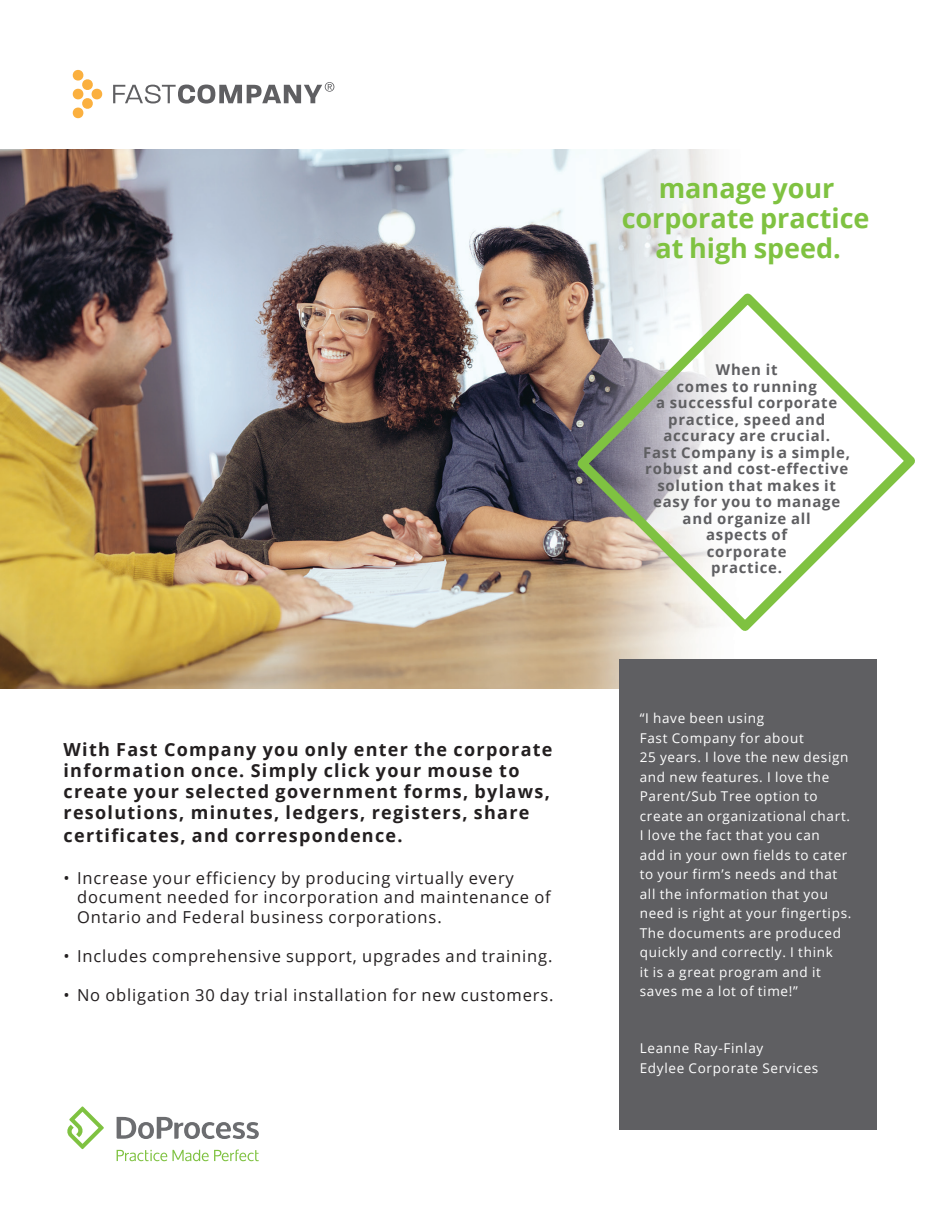
<style>
.page{position:relative;width:945px;height:1215px;background:#fff}
.page>*{position:absolute;margin:0;border:0;box-sizing:border-box;transform-origin:0 0}
.t1{font:700 27px/30px "Open Sans";color:#7fc241;text-align:center}
.t2{font:700 18px/21.5px "Open Sans";letter-spacing:.07em;color:#231f20}
.t3{font:16.5px/19.5px "Open Sans";letter-spacing:.05em;color:#231f20}
.t4{font:700 14.85px/16.5px "Open Sans";letter-spacing:.05em;color:#5f5f62;text-align:center}
.t5{font:13.5px/19.5px "Open Sans";letter-spacing:.05em;color:#fff}
</style>
<div class="page">
<img style="left:0;top:149px;width:713px;height:539px">
<svg style="left:569px;top:285px;width:346px;height:354px"></svg>
<svg style="left:73px;top:70px;width:30px;height:48px"></svg>
<svg style="left:113px;top:82px;width:221px;height:22px"></svg>
<div style="left:619px;top:659px;width:258px;height:471px;background:#5f5f62"></div>
<svg style="left:67px;top:1106px;width:37px;height:43px"></svg>
<svg style="left:117px;top:1150px;width:142px;height:11px"></svg>
<svg style="left:117px;top:1117px;width:142px;height:22px"></svg>
<h2 class="t2" style="left:64px;top:739px;width:491px">With Fast Company you only enter the corporate information once. Simply click your mouse to create your selected government forms, bylaws, resolutions, minutes, ledgers, registers, share certificates, and correspondence.</h2>
<p class="t3" style="left:77px;top:868px;width:475px;text-indent:-13px">• Increase your efficiency by producing virtually every document needed for incorporation and maintenance of<br>Ontario and Federal business corporations.</p>
<p class="t3" style="left:64px;top:946px;width:491px">• Includes comprehensive support, upgrades and training.</p>
<p class="t3" style="left:64px;top:985px;width:492px">• No obligation 30 day trial installation for new customers.</p>
<h1 class="t1" style="left:622px;top:173px;width:249px">manage your corporate practice at high speed.</h1>
<p class="t4" style="left:643px;top:361px;width:208px">When it<br>comes to running<br>a successful corporate practice, speed and accuracy are crucial.<br>Fast Company is a simple, robust and cost-effective solution that makes it easy for you to manage and organize all<br>aspects of<br>corporate<br>practice.</p>
<p class="t5" style="left:640px;top:708px;width:213px">“I have been using<br>Fast Company for about<br>25 years. I love the new design and new features. I love the<br>Parent/Sub Tree option to create an organizational chart.<br>I love the fact that you can<br>add in your own fields to cater to your firm’s needs and that all the information that you need is right at your fingertips.<br>The documents are produced quickly and correctly. I think<br>it is a great program and it saves me a lot of time!”</p>
<p class="t5" style="left:640px;top:1038px;width:180px">Leanne Ray-Finlay<br>Edylee Corporate Services</p>
</div>
